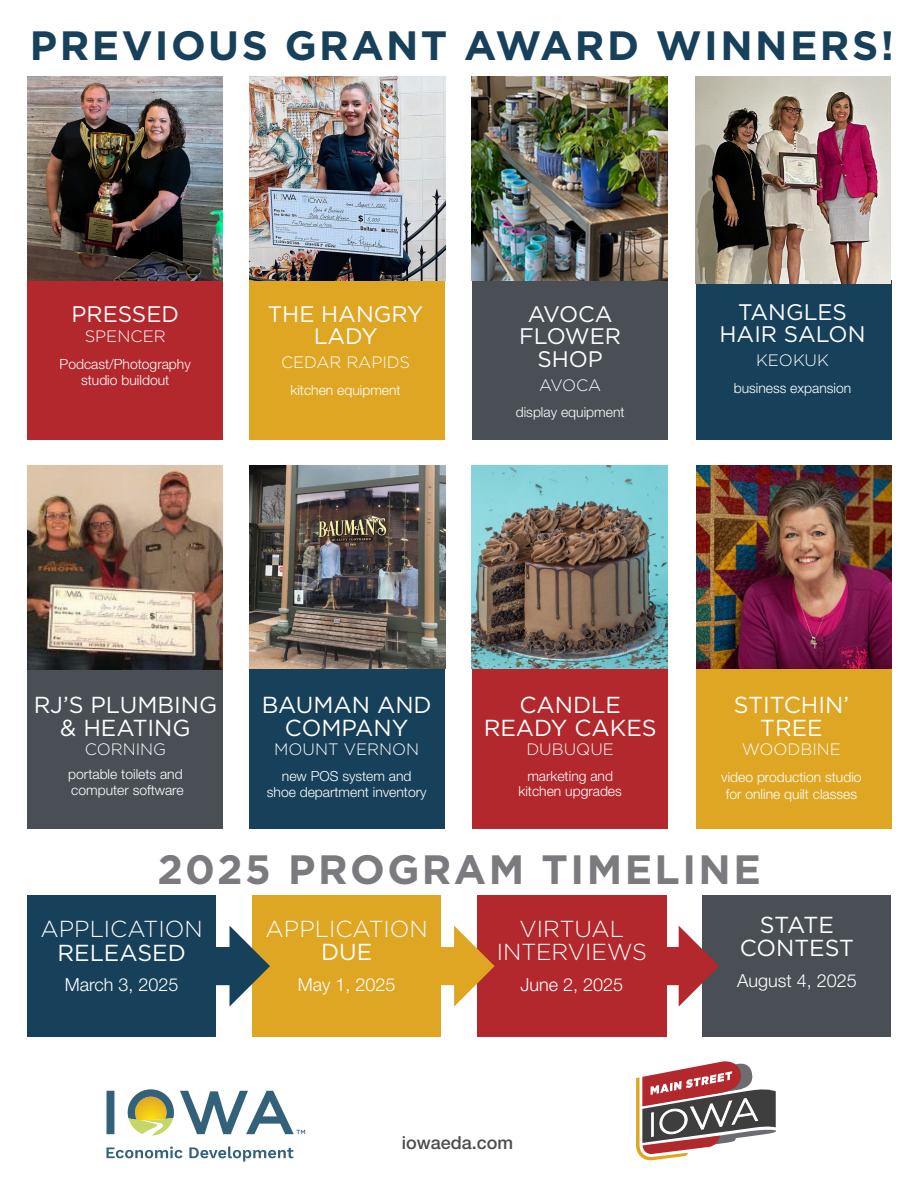
<style>
.page{position:relative;width:918px;height:1188px;background:#fff}
.page>*{position:absolute;margin:0;border:0;box-sizing:border-box;transform-origin:0 0}
.t1{font:700 40.95px "Gotham";letter-spacing:.06em;color:#17405b}
.t2{font:700 40.95px "Gotham";letter-spacing:.06em;color:#7a7a7f}
.t3{font:23.1px/22.5px "Gotham";color:#fff;text-align:center}
.t4{font:300 23.1px/22.5px "Gotham";color:#fff;text-align:center}
.t5{font:22.5px/22.5px "Gotham";color:#fff;text-align:center}
.t6{font:300 18px "Helvetica Neue LT Pro";color:#fff}
.t7{font:500 18px "Helvetica Neue LT Pro";color:#4c4d4e}
.t8{font:300 16.5px "Gotham";color:#fff}
.t9{font:300 13.95px/16.5px "Helvetica Neue LT Pro";color:#fff;text-align:center}
.s1{font-weight:400}
</style>
<div class="page">
<div style="left:27px;top:280px;width:196px;height:160px;background:#b2282d"></div>
<div style="left:472px;top:669px;width:196px;height:159px;background:#b2282d"></div>
<div style="left:472px;top:280px;width:196px;height:160px;background:#494f54"></div>
<div style="left:27px;top:669px;width:196px;height:159px;background:#494f54"></div>
<div style="left:696px;top:280px;width:195px;height:160px;background:#17405b"></div>
<div style="left:249px;top:669px;width:196px;height:159px;background:#17405b"></div>
<div style="left:249px;top:280px;width:196px;height:160px;background:#dfa624"></div>
<div style="left:696px;top:669px;width:196px;height:159px;background:#dfa624"></div>
<div style="left:27px;top:896px;width:189px;height:141px;background:#17405b"></div>
<div style="left:252px;top:896px;width:189px;height:141px;background:#dfa624"></div>
<div style="left:477px;top:896px;width:189px;height:141px;background:#b2282d"></div>
<div style="left:702px;top:896px;width:189px;height:141px;background:#494f54"></div>
<svg style="left:441px;top:926px;width:54px;height:81px"></svg>
<svg style="left:666px;top:926px;width:53px;height:81px"></svg>
<svg style="left:216px;top:926px;width:54px;height:81px"></svg>
<img style="left:472px;top:77px;width:196px;height:203px">
<img style="left:27px;top:77px;width:196px;height:203px">
<img style="left:249px;top:77px;width:196px;height:203px">
<img style="left:696px;top:465px;width:196px;height:204px">
<img style="left:249px;top:465px;width:196px;height:204px">
<img style="left:27px;top:465px;width:196px;height:204px">
<img style="left:472px;top:465px;width:196px;height:204px">
<img style="left:696px;top:77px;width:195px;height:206px">
<svg style="left:636px;top:1061px;width:140px;height:100px"></svg>
<svg style="left:128px;top:1089px;width:46px;height:47px"></svg>
<svg style="left:107px;top:1091px;width:7px;height:43px"></svg>
<svg style="left:180px;top:1091px;width:125px;height:43px"></svg>
<svg style="left:106px;top:1147px;width:76px;height:11px"></svg>
<svg style="left:189px;top:1147px;width:105px;height:15px"></svg>
<p class="t1" style="left:30px;top:18px;width:866px">PREVIOUS GRANT AWARD WINNERS!</p>
<p class="t5" style="left:71px;top:302px;width:109px">PRESSED</p>
<p class="t8" style="left:85px;top:325px;width:82px">SPENCER</p>
<p class="t9" style="left:60px;top:355px;width:133px">Podcast/Photography studio buildout</p>
<p class="t5" style="left:268px;top:302px;width:157px">THE HANGRY<br>LADY</p>
<p class="t8" style="left:281px;top:352px;width:131px">CEDAR RAPIDS</p>
<p class="t9" style="left:290px;top:381px;width:112px">kitchen equipment</p>
<p class="t5" style="left:519px;top:302px;width:104px">AVOCA<br>FLOWER<br>SHOP</p>
<p class="t8" style="left:539px;top:374px;width:64px">AVOCA</p>
<p class="t9" style="left:516px;top:404px;width:110px">display equipment</p>
<p class="t5" style="left:720px;top:300px;width:147px">TANGLES<br>HAIR SALON</p>
<p class="t8" style="left:756px;top:349px;width:74px">KEOKUK</p>
<p class="t9" style="left:734px;top:379px;width:119px">business expansion</p>
<p class="t3" style="left:34px;top:693px;width:185px">RJ’S PLUMBING &amp; HEATING</p>
<p class="t8" style="left:85px;top:739px;width:83px">CORNING</p>
<p class="t9" style="left:68px;top:765px;width:117px;text-align:left">portable toilets and computer software</p>
<p class="t3" style="left:262px;top:693px;width:172px">BAUMAN AND<br>COMPANY</p>
<p class="t8" style="left:274px;top:739px;width:146px">MOUNT VERNON</p>
<p class="t9" style="left:267px;top:767px;width:161px">new POS system and shoe department inventory</p>
<p class="t3" style="left:484px;top:693px;width:174px">CANDLE<br>READY CAKES</p>
<p class="t8" style="left:526px;top:739px;width:89px">DUBUQUE</p>
<p class="t9" style="left:518px;top:768px;width:105px;line-height:15px">marketing and kitchen upgrades</p>
<p class="t3" style="left:734px;top:693px;width:117px">STITCHIN’<br>TREE</p>
<p class="t8" style="left:742px;top:739px;width:101px">WOODBINE</p>
<p class="t9" style="left:721px;top:769px;width:142px">video production studio for online quilt classes</p>
<p class="t2" style="left:157px;top:842px;width:605px">2025 PROGRAM TIMELINE</p>
<p class="t4" style="left:41px;top:916px;width:164px;line-height:24px">APPLICATION<br><span class="s1">RELEASED</span></p>
<p class="t6" style="left:65px;top:974px;width:115px">March 3, 2025</p>
<p class="t3" style="left:740px;top:913px;width:116px">STATE<br>CONTEST</p>
<p class="t6" style="left:737px;top:969px;width:121px">August 4, 2025</p>
<p class="t4" style="left:266px;top:917px;width:164px">APPLICATION<br><span class="s1">DUE</span></p>
<p class="t6" style="left:298px;top:973px;width:99px">May 1, 2025</p>
<p class="t4" style="left:497px;top:917px;width:152px">VIRTUAL<br>INTERVIEWS</p>
<p class="t6" style="left:520px;top:973px;width:104px">June 2, 2025</p>
<p class="t7" style="left:402px;top:1131px;width:113px">iowaeda.com</p>
</div>
